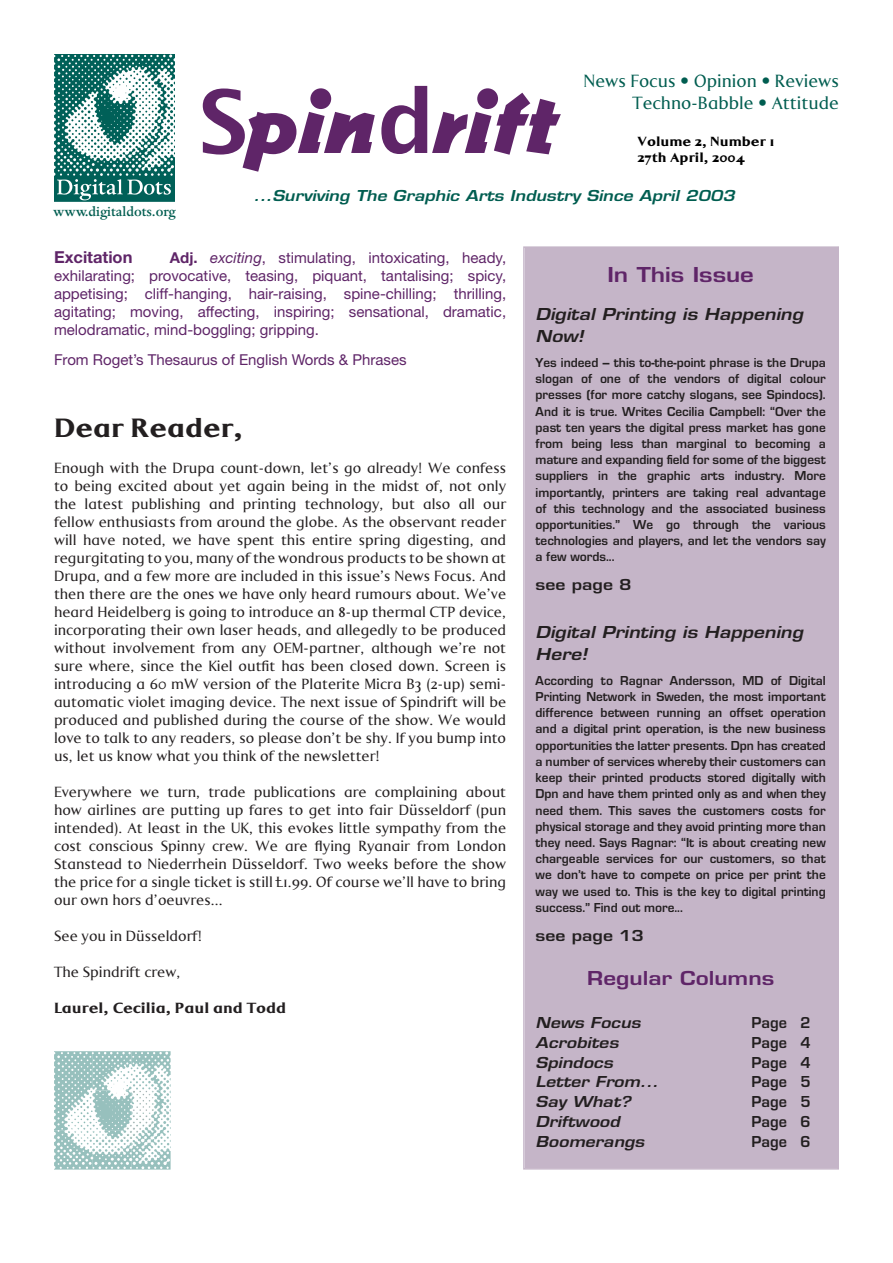
<style>
.page{position:relative;width:893px;height:1263px;background:#fff}
.page>*{position:absolute;margin:0;border:0;box-sizing:border-box;transform-origin:0 0}
.t1{font:87px "Commerce Fat";color:#5f2568}
.t2{font:700 27px "Lu Marc LL";color:#231f20}
.t3{font:700 22.5px "Eurose";color:#5f2568}
.t4{font:700 21px "Eurose";color:#5f2568}
.t5{font:italic 700 18px/21.6px "Eurose";color:#231f20}
.t6{font:18px/21.6px "Lu Marc LL";color:#005d50;text-align:right}
.t7{font:italic 700 16.5px "Eurose";color:#231f20}
.t8{font:italic 700 16.5px "Eurose";color:#005d50}
.t9{font:16.5px "Eurose";color:#231f20}
.t10{font:700 16.5px "Eurose";color:#231f20}
.t11{font:700 16.5px "Helvetica Neue";color:#5f2568}
.t12{font:15px/18px "Lu Marc LL";color:#231f20;text-align:justify}
.t13{font:15px/18px "Helvetica Neue";color:#5f2568;text-align:justify}
.t14{font:700 15px "Lu Marc LL";color:#231f20}
.t15{font:500 15px "Dante";color:#005d50}
.t16{font:13.5px/16.2px "Eurose";color:#231f20;text-align:justify}
.t17{font:700 13.5px/16.2px "Lu Marc LL";color:#000}
.s1{font-family:"Lucida Grande";font-weight:700}
.s2{font-weight:700}
.s3{font-style:italic}
</style>
<div class="page">
<div style="left:523px;top:246px;width:316px;height:923px;background:#c5b5c8"></div>
<svg style="left:54px;top:54px;width:121px;height:147px"></svg>
<svg style="left:54px;top:1051px;width:117px;height:118px"></svg>
<img style="left:68px;top:1127px;width:73px;height:12px">
<p class="t15" style="left:53px;top:205px;width:124px">www.digitaldots.org</p>
<p class="t6" style="left:583px;top:72px;width:257px">News Focus • Opinion • Reviews<br>Techno-Babble • Attitude</p>
<p class="t17" style="left:638px;top:135px;width:138px">Volume 2, Number 1<br>27th April, 2004</p>
<h1 class="t1" style="left:199px;top:89px;width:363px"><span class="s1">S</span>pin<span class="s1">d</span>rift</h1>
<p class="t8" style="left:254px;top:189px;width:483px">...Surviving The Graphic Arts Industry Since April 2003</p>
<p class="t11" style="left:54px;top:251px;width:80px">Excitation</p>
<p class="t13" style="left:54px;top:250px;width:454px;text-indent:116px"><span class="s2">Adj.</span> <span class="s3">exciting</span>, stimulating, intoxicating, heady, exhilarating; provocative, teasing, piquant, tantalising; spicy, appetising; cliff-hanging, hair-raising, spine-chilling; thrilling, agitating; moving, affecting, inspiring; sensational, dramatic, melodramatic, mind-boggling; gripping.</p>
<p class="t13" style="left:54px;top:352px;width:354px">From Roget’s Thesaurus of English Words &amp; Phrases</p>
<h2 class="t2" style="left:54px;top:418px;width:191px">Dear Reader,</h2>
<p class="t12" style="left:54px;top:460px;width:454px">Enough with the Drupa count-down, let’s go already! We confess to being excited about yet again being in the midst of, not only the latest publishing and printing technology, but also all our fellow enthusiasts from around the globe. As the observant reader will have noted, we have spent this entire spring digesting, and regurgitating to you, many of the wondrous products to be shown at Drupa, and a few more are included in this issue’s News Focus. And then there are the ones we have only heard rumours about. We’ve heard Heidelberg is going to introduce an 8-up thermal CTP device, incorporating their own laser heads, and allegedly to be produced without involvement from any OEM-partner, although we’re not sure where, since the Kiel outfit has been closed down. Screen is introducing a 60 mW version of the Platerite Micra B3 (2-up) semi&shy;automatic violet imaging device. The next issue of Spindrift will be produced and published during the course of the show. We would love to talk to any readers, so please don’t be shy. If you bump into us, let us know what you think of the newsletter!</p>
<p class="t12" style="left:54px;top:784px;width:454px">Everywhere we turn, trade publications are complaining about how airlines are putting up fares to get into fair Düsseldorf (pun intended). At least in the UK, this evokes little sympathy from the cost conscious Spinny crew. We are flying Ryanair from London Stanstead to Niederrhein Düsseldorf. Two weeks before the show the price for a single ticket is still £1.99. Of course we’ll have to bring our own hors d’oeuvres...</p>
<p class="t12" style="left:54px;top:928px;width:150px">See you in Düsseldorf!</p>
<p class="t12" style="left:54px;top:964px;width:128px">The Spindrift crew,</p>
<p class="t14" style="left:54px;top:1003px;width:234px">Laurel, Cecilia, Paul and Todd</p>
<h3 class="t3" style="left:607px;top:266px;width:148px">In This Issue</h3>
<p class="t5" style="left:536px;top:305px;width:269px">Digital Printing is Happening<br>Now!</p>
<p class="t16" style="left:536px;top:356px;width:292px">Yes indeed – this to-the-point phrase is the Drupa slogan of one of the vendors of digital colour presses (for more catchy slogans, see Spindocs).<br>And it is true. Writes Cecilia Campbell: “Over the past ten years the digital press market has gone from being less than marginal to becoming a mature and expanding field for some of the biggest suppliers in the graphic arts industry. More importantly, printers are taking real advantage of this technology and the associated business opportunities.” We go through the various technologies and players, and let the vendors say a few words...</p>
<p class="t10" style="left:536px;top:578px;width:98px">see page 8</p>
<p class="t5" style="left:536px;top:623px;width:269px">Digital Printing is Happening<br>Here!</p>
<p class="t16" style="left:536px;top:673px;width:292px">According to Ragnar Andersson, MD of Digital Printing Network in Sweden, the most important difference between running an offset operation and a digital print operation, is the new business opportunities the latter presents. Dpn has created a number of services whereby their customers can keep their printed products stored digitally with Dpn and have them printed only as and when they need them. This saves the customers costs for physical storage and they avoid printing more than they need. Says Ragnar: “It is about creating new chargeable services for our customers, so that we don’t have to compete on price per print the way we used to. This is the key to digital printing success.” Find out more...</p>
<p class="t10" style="left:536px;top:929px;width:110px">see page 13</p>
<h3 class="t4" style="left:587px;top:970px;width:189px">Regular Columns</h3>
<p class="t7" style="left:536px;top:1016px;width:107px">News Focus</p>
<p class="t9" style="left:752px;top:1016px;width:61px">Page 2</p>
<p class="t7" style="left:536px;top:1036px;width:84px">Acrobites</p>
<p class="t9" style="left:752px;top:1036px;width:61px">Page 4</p>
<p class="t7" style="left:536px;top:1056px;width:79px">Spindocs</p>
<p class="t9" style="left:752px;top:1056px;width:61px">Page 4</p>
<p class="t7" style="left:536px;top:1075px;width:125px">Letter From...</p>
<p class="t9" style="left:752px;top:1075px;width:61px">Page 5</p>
<p class="t7" style="left:536px;top:1095px;width:97px">Say What?</p>
<p class="t9" style="left:752px;top:1095px;width:61px">Page 5</p>
<p class="t7" style="left:536px;top:1115px;width:86px">Driftwood</p>
<p class="t9" style="left:752px;top:1115px;width:61px">Page 6</p>
<p class="t7" style="left:536px;top:1135px;width:110px">Boomerangs</p>
<p class="t9" style="left:752px;top:1135px;width:61px">Page 6</p>
</div>
